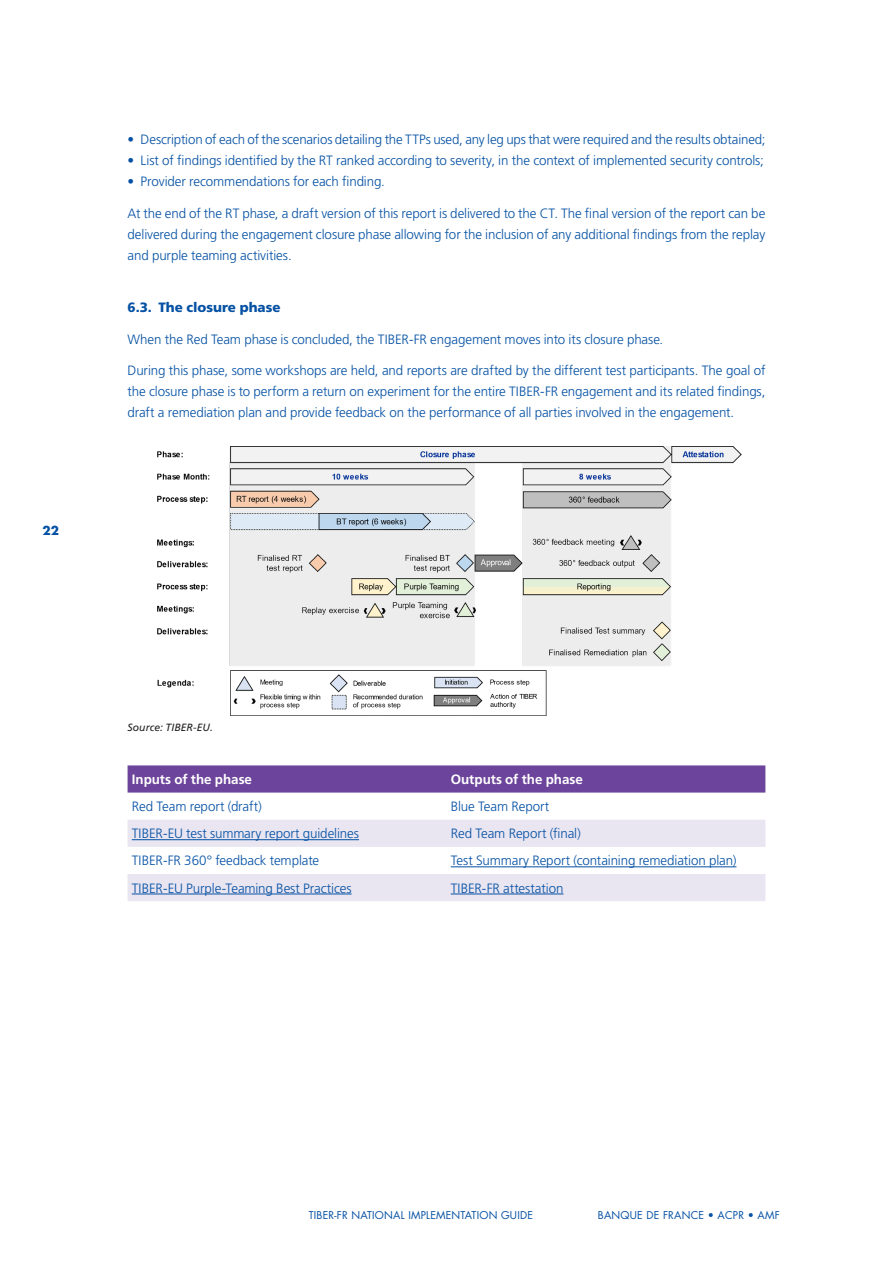
<style>
.page{position:relative;width:893px;height:1263px;background:#fff}
.page>*{position:absolute;margin:0;border:0;box-sizing:border-box;transform-origin:0 0}
.t1{font:300 13.5px/21px "Frutiger LT Std";letter-spacing:-.01em;color:#0551a4;text-align:justify}
.t2{font:700 13.5px "Frutiger LT Std";color:#fff}
.t3{font:900 13.5px "Frutiger LT Std";color:#0551a4}
.t4{font:700 12px "Futura Std";color:#0551a4}
.t5{font:10.5px "Futura Std";letter-spacing:.02em;color:#0551a4}
.t6{font:italic 10.5px "Frutiger LT Std";letter-spacing:.01em;color:#231f20}
</style>
<div class="page">
<div style="left:128px;top:765px;width:637px;height:27px;background:#6c449b"></div>
<svg style="left:128px;top:820px;width:637px;height:81px;fill:#e9e5f1"></svg>
<hr style="left:132px;top:839px;width:227px;height:1px;background:#0551a4">
<hr style="left:451px;top:866px;width:285px;height:1px;background:#0551a4">
<hr style="left:132px;top:894px;width:220px;height:1px;background:#0551a4">
<hr style="left:451px;top:894px;width:112px;height:1px;background:#0551a4">
<img style="left:157px;top:446px;width:585px;height:269px">
<p class="t4" style="left:43px;top:522px;width:18px">22</p>
<p class="t1" style="left:128px;top:129px;width:639px">• Description of each of the scenarios detailing the TTPs used, any leg ups that were required and the results obtained;</p>
<p class="t1" style="left:128px;top:150px;width:638px">• List of findings identified by the RT ranked according to severity, in the context of implemented security controls;</p>
<p class="t1" style="left:128px;top:171px;width:259px">• Provider recommendations for each finding.</p>
<p class="t1" style="left:128px;top:203px;width:639px">At the end of the RT phase, a draft version of this report is delivered to the CT. The final version of the report can be delivered during the engagement closure phase allowing for the inclusion of any additional findings from the replay and purple teaming activities.</p>
<p class="t3" style="left:128px;top:299px;width:154px">6.3. The closure phase</p>
<p class="t1" style="left:128px;top:329px;width:537px">When the Red Team phase is concluded, the TIBER‑FR engagement moves into its closure phase.</p>
<p class="t1" style="left:128px;top:360px;width:639px">During this phase, some workshops are held, and reports are drafted by the different test participants. The goal of the closure phase is to perform a return on experiment for the entire TIBER‑FR engagement and its related findings, draft a remediation plan and provide feedback on the performance of all parties involved in the engagement.</p>
<p class="t6" style="left:128px;top:721px;width:87px">Source: TIBER-EU.</p>
<p class="t2" style="left:132px;top:771px;width:122px">Inputs of the phase</p>
<p class="t2" style="left:451px;top:771px;width:134px">Outputs of the phase</p>
<p class="t1" style="left:132px;top:796px;width:131px">Red Team report (draft)</p>
<p class="t1" style="left:451px;top:796px;width:100px">Blue Team Report</p>
<p class="t1" style="left:132px;top:823px;width:229px">TIBER-EU test summary report guidelines</p>
<p class="t1" style="left:451px;top:823px;width:132px">Red Team Report (final)</p>
<p class="t1" style="left:132px;top:850px;width:189px">TIBER-FR 360° feedback template</p>
<p class="t1" style="left:451px;top:850px;width:287px">Test Summary Report (containing remediation plan)</p>
<p class="t1" style="left:132px;top:878px;width:221px">TIBER-EU Purple-Teaming Best Practices</p>
<p class="t1" style="left:451px;top:878px;width:114px">TIBER-FR attestation</p>
<p class="t5" style="left:309px;top:1208px;width:226px">TIBER-FR NATIONAL IMPLEMENTATION GUIDE</p>
<p class="t5" style="left:598px;top:1208px;width:183px">BANQUE DE FRANCE • ACPR • AMF</p>
</div>
